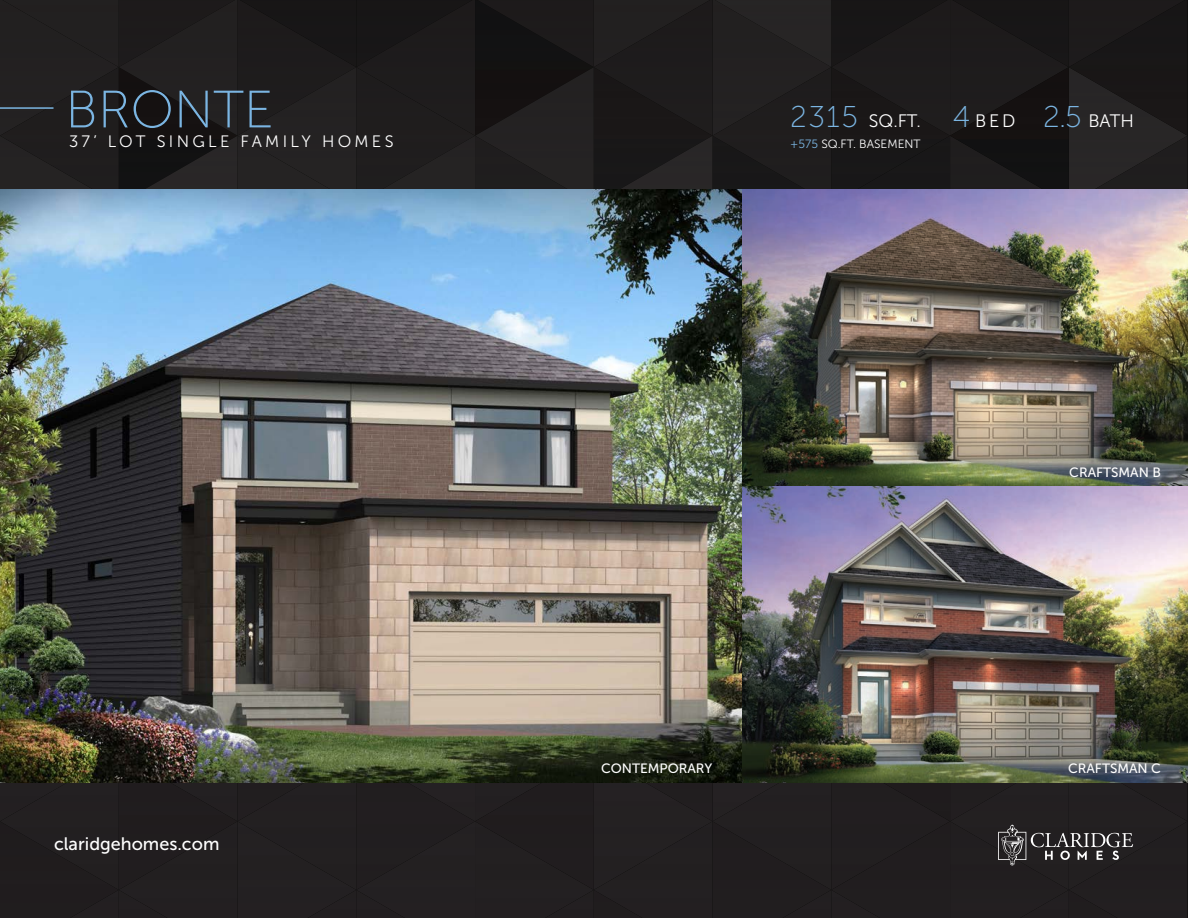
<style>
.page{position:relative;width:1188px;height:918px;background:#fff}
.page>*{position:absolute;margin:0;border:0;box-sizing:border-box;transform-origin:0 0}
.t1{font:52.5px "Museo Sans 100";color:#7bb5e2}
.t2{font:18px "Museo Sans 300";color:#fff}
.t3{font:18px "Museo Sans 500";color:#fff}
.t4{font:16.5px "Museo Sans 300";letter-spacing:.2em;color:#fff}
.t5{font:13.5px "Museo Sans 500";color:#fff}
.t6{font:12px "Museo Sans 300";color:#fff}
.s1{font-family:"Museo Sans 100";font-size:30px;color:#7bb5e2}
.s2{color:#7bb5e2}
</style>
<div class="page">
<img style="left:119px;top:0;width:1069px;height:918px">
<div style="left:783px;top:890px;width:97px;height:28px;background:#211e1f"></div>
<img style="left:715px;top:0;width:233px;height:67px">
<div style="left:545px;top:890px;width:97px;height:28px;background:#221f21"></div>
<img style="left:478px;top:0;width:232px;height:67px">
<div style="left:308px;top:890px;width:97px;height:28px;background:#231f21"></div>
<div style="left:240px;top:0;width:233px;height:67px;background:#191718"></div>
<img style="left:119px;top:890px;width:48px;height:28px">
<div style="left:119px;top:0;width:116px;height:67px;background:#1e1b1c"></div>
<div style="left:0;top:890px;width:119px;height:28px;background:#201d1e"></div>
<div style="left:0;top:782px;width:119px;height:108px;background:#221f21"></div>
<div style="left:0;top:0;width:119px;height:190px;background:#201e1e"></div>
<div style="left:2px;top:0;width:117px;height:67px;background:#222020"></div>
<svg style="left:998px;top:825px;width:135px;height:40px"></svg>
<hr style="left:0;top:107px;width:54px;height:2px;background:#7bb5e2">
<img style="left:0;top:190px;width:1188px;height:592px">
<p class="t1" style="left:65px;top:82px;width:210px">BRONTE</p>
<p class="t4" style="left:69px;top:132px;width:326px">37’ LOT SINGLE FAMILY HOMES</p>
<h2 class="t3" style="left:54px;top:834px;width:167px">claridgehomes.com</h2>
<p class="t2" style="left:790px;top:112px;width:132px"><span class="s1">2315</span> SQ.FT.</p>
<p class="t2" style="left:953px;top:112px;width:64px"><span class="s1">4</span>BED</p>
<p class="t2" style="left:1043px;top:112px;width:92px"><span class="s1">2.5</span> BATH</p>
<p class="t6" style="left:790px;top:138px;width:132px"><span class="s2">+575</span> SQ.FT. BASEMENT</p>
<p class="t5" style="left:1069px;top:464px;width:93px">CRAFTSMAN B</p>
<p class="t5" style="left:601px;top:761px;width:113px">CONTEMPORARY</p>
<p class="t5" style="left:1068px;top:761px;width:94px">CRAFTSMAN C</p>
</div>
